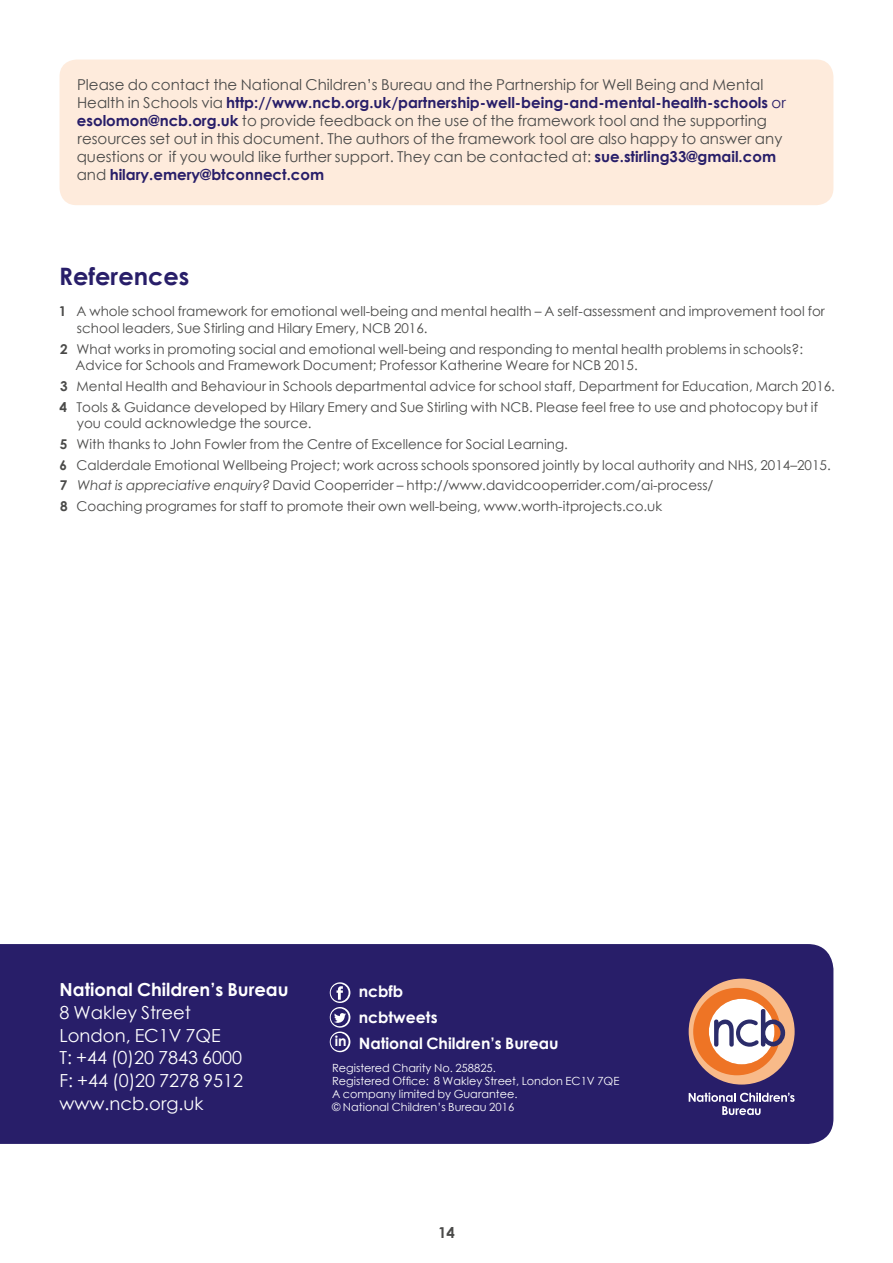
<style>
.page{position:relative;width:893px;height:1263px;background:#fff}
.page>*{position:absolute;margin:0;border:0;box-sizing:border-box;transform-origin:0 0}
.t1{font:700 24px "Century Gothic";color:#281e69}
.t2{font:18px/23px "Century Gothic";color:#fff}
.t3{font:700 18px "Century Gothic";color:#fff}
.t4{font:700 15.75px "Century Gothic";color:#fff}
.t5{font:15px/18px "Century Gothic";color:#4a4a49}
.t6{font:700 15px "Century Gothic";color:#4a4a49}
.t7{font:13.5px/20.7px "Century Gothic";color:#4a4a49}
.t8{font:11.25px/12.8px "Century Gothic";color:#fff}
.s1{font-weight:700;color:#281e69}
.s2{color:#281e69}
.s3{font-weight:700}
.s4{font-size:14.1px}
</style>
<div class="page">
<div style="left:60px;top:60px;width:773px;height:145px;background:#feebdc;border-radius:17px"></div>
<div style="left:0;top:944px;width:833px;height:200px;background:#281e69"></div>
<svg style="left:330px;top:1031px;width:20px;height:21px"></svg>
<div style="left:331px;top:1033px;width:18px;height:18px;background:#281e69;border-radius:50%"></div>
<svg style="left:330px;top:982px;width:20px;height:21px"></svg>
<svg style="left:330px;top:1007px;width:20px;height:21px"></svg>
<div style="left:331px;top:984px;width:18px;height:17px;background:#281e69;border-radius:50%"></div>
<svg style="left:331px;top:1008px;width:18px;height:18px"></svg>
<svg style="left:337px;top:986px;width:6px;height:14px"></svg>
<svg style="left:334px;top:1012px;width:12px;height:11px"></svg>
<svg style="left:689px;top:978px;width:106px;height:106px"></svg>
<svg style="left:689px;top:1092px;width:106px;height:23px;background:#59518b"></svg>
<p class="t5" style="left:77px;top:75px;width:711px">Please do contact the National Children’s Bureau and the Partnership for Well Being and Mental Health in Schools via <span class="s1">http://www.ncb.org.uk/partnership-well-being-and-mental-health-schools</span> <span class="s2">or </span><span class="s1">esolomon@ncb.org.uk</span> to provide feedback on the use of the framework tool and the supporting resources set out in this document. The authors of the framework tool are also happy to answer any questions or if you would like further support. They can be contacted at: <span class="s1">sue.stirling33@gmail.com </span>and <span class="s1">hilary.emery@btconnect.com</span></p>
<h1 class="t1" style="left:59px;top:258px;width:132px">References</h1>
<p class="t7" style="left:77px;top:303px;width:749px;line-height:16.5px;text-indent:-18px"><span class="s3">1</span> A whole school framework for emotional well-being and mental health – A self-assessment and improvement tool for school leaders, Sue Stirling and Hilary Emery, NCB 2016.</p>
<p class="t7" style="left:76px;top:340px;width:729px;line-height:16.5px;text-indent:-16px"><span class="s3">2</span> What works in promoting social and emotional well-being and responding to mental health problems in schools?:<br>Advice for Schools and Framework Document; Professor Katherine Weare for NCB 2015.</p>
<p class="t7" style="left:60px;top:375px;width:777px"><span class="s3">3</span> Mental Health and Behaviour in Schools departmental advice for school staff, Department for Education, March 2016.<br><span class="s3">4</span> Tools &amp; Guidance developed by Hilary Emery and Sue Stirling with NCB. Please feel free to use and photocopy but if</p>
<p class="t7" style="left:59px;top:413px;width:773px;text-indent:17px">you could acknowledge the source.<br><span class="s3">5</span> With thanks to John Fowler from the Centre of Excellence for Social Learning.<br><span class="s3">6</span> Calderdale Emotional Wellbeing Project; work across schools sponsored jointly by local authority and NHS, 2014–2015.<br><span class="s3">7</span> What is appreciative enquiry? David Cooperrider – http://www.davidcooperrider.com/ai-process/<br><span class="s3">8</span> Coaching programes for staff to promote their own well-being, www.worth-itprojects.co.uk</p>
<h2 class="t3" style="left:60px;top:976px;width:231px">National Children’s Bureau</h2>
<h2 class="t2" style="left:60px;top:1000px;width:185px">8 Wakley Street<br>London, EC1V 7QE<br>T: +44 (0)20 7843 6000<br>F: +44 (0)20 7278 9512 www.ncb.org.uk</h2>
<p class="t4" style="left:359px;top:979px;width:46px">ncbfb</p>
<p class="t4" style="left:359px;top:1005px;width:80px">ncbtweets</p>
<p class="t4" style="left:335px;top:1031px;width:225px"><span class="s4">in</span> National Children’s Bureau</p>
<p class="t8" style="left:332px;top:1062px;width:289px">Registered Charity No. 258825.<br>Registered Office: 8 Wakley Street, London EC1V 7QE A company limited by Guarantee.<br>© National Children’s Bureau 2016</p>
<p class="t6" style="left:438px;top:1221px;width:18px">14</p>
</div>
